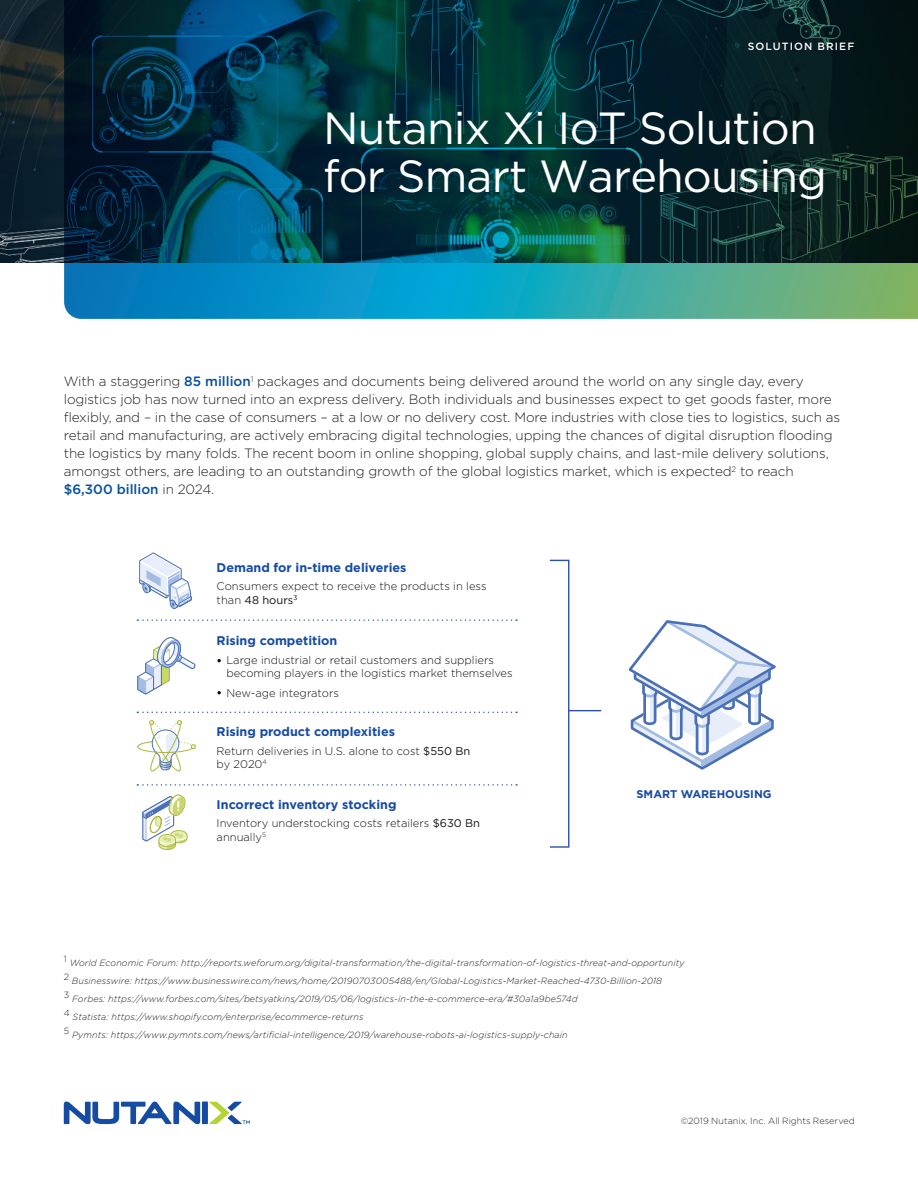
<style>
.page{position:relative;width:918px;height:1188px;background:#fff}
.page>*{position:absolute;margin:0;border:0;box-sizing:border-box;transform-origin:0 0}
.t1{font:45px/48px "Gotham";letter-spacing:-.02em;color:#fff}
.t2{font:300 13.5px/18px "Gotham";letter-spacing:-.01em;color:#241f1f}
.t3{font:700 12.6px "Gotham";color:#154ba3}
.t4{font:300 11.1px/13.4px "Gotham";color:#111213}
.t5{font:700 11.1px "Gotham";color:#154ba3}
.t6{font:500 10.5px "Gotham";letter-spacing:.1em;color:#fff}
.t7{font:italic 300 9px "Gotham";letter-spacing:.01em;color:#241f1f}
.t8{font:300 9px "Gotham";letter-spacing:.005em;color:#241f1f}
.s1{font-weight:500;color:#034ea2}
.s2{font-weight:400}
</style>
<div class="page">
<img style="left:0;top:0;width:64px;height:262px">
<svg style="left:210px;top:1102px;width:40px;height:22px"></svg>
<div style="left:202px;top:1102px;width:6px;height:22px;background:#154ba3"></div>
<svg style="left:64px;top:1102px;width:136px;height:22px"></svg>
<svg style="left:64px;top:0;width:854px;height:319px;background:#0a444f"></svg>
<div style="left:549px;top:560px;width:20px;height:288px;border:1px solid #2d51a4"></div>
<hr style="left:569px;top:710px;width:32px;height:1px;background:#2d51a4">
<svg style="left:137px;top:619px;width:380px;height:2px"></svg>
<svg style="left:137px;top:712px;width:380px;height:1px"></svg>
<svg style="left:137px;top:784px;width:380px;height:2px"></svg>
<svg style="left:217px;top:659px;width:4px;height:3px"></svg>
<svg style="left:217px;top:691px;width:4px;height:3px"></svg>
<svg style="left:137px;top:637px;width:58px;height:58px"></svg>
<svg style="left:142px;top:795px;width:46px;height:55px"></svg>
<svg style="left:137px;top:720px;width:59px;height:52px"></svg>
<svg style="left:139px;top:552px;width:53px;height:57px"></svg>
<svg style="left:628px;top:620px;width:148px;height:150px"></svg>
<p class="t6" style="left:748px;top:39px;width:108px">SOLUTION BRIEF</p>
<h1 class="t1" style="left:323px;top:103px;width:505px">Nutanix Xi IoT Solution for Smart Warehousing</h1>
<p class="t2" style="left:64px;top:372px;width:778px">With a staggering <span class="s1">85 million</span><sup>1</sup> packages and documents being delivered around the world on any single day, every logistics job has now turned into an express delivery. Both individuals and businesses expect to get goods faster, more flexibly, and – in the case of consumers – at a low or no delivery cost. More industries with close ties to logistics, such as retail and manufacturing, are actively embracing digital technologies, upping the chances of digital disruption flooding the logistics by many folds. The recent boom in online shopping, global supply chains, and last-mile delivery solutions, amongst others, are leading to an outstanding growth of the global logistics market, which is expected<sup>2</sup> to reach <span class="s1">$6,300 billion</span> in 2024.</p>
<p class="t3" style="left:217px;top:559px;width:191px">Demand for in-time deliveries</p>
<p class="t4" style="left:217px;top:580px;width:271px">Consumers expect to receive the products in less than <span class="s2">48 hours</span><sup>3</sup></p>
<p class="t3" style="left:217px;top:632px;width:122px">Rising competition</p>
<p class="t4" style="left:226px;top:653px;width:288px">Large industrial or retail customers and suppliers becoming players in the logistics market themselves</p>
<p class="t4" style="left:226px;top:686px;width:114px">New-age integrators</p>
<p class="t3" style="left:217px;top:723px;width:180px">Rising product complexities</p>
<p class="t4" style="left:217px;top:744px;width:255px">Return deliveries in U.S. alone to cost <span class="s2">$550 Bn </span>by 2020<sup>4</sup></p>
<p class="t3" style="left:217px;top:796px;width:181px">Incorrect inventory stocking</p>
<p class="t4" style="left:217px;top:816px;width:265px">Inventory understocking costs retailers <span class="s2">$630 Bn </span>annually<sup>5</sup></p>
<p class="t5" style="left:636px;top:787px;width:137px">SMART WAREHOUSING</p>
<p class="t8" style="left:64px;top:953px;width:5px">1</p>
<p class="t7" style="left:70px;top:957px;width:616px">World Economic Forum: http://reports.weforum.org/digital-transformation/the-digital-transformation-of-logistics-threat-and-opportunity</p>
<p class="t8" style="left:64px;top:971px;width:7px">2</p>
<p class="t7" style="left:72px;top:975px;width:592px">Businesswire: https://www.businesswire.com/news/home/20190703005488/en/Global-Logistics-Market-Reached-4730-Billion-2018</p>
<p class="t8" style="left:64px;top:989px;width:7px">3</p>
<p class="t7" style="left:72px;top:993px;width:507px">Forbes: https://www.forbes.com/sites/betsyatkins/2019/05/06/logistics-in-the-e-commerce-era/#30a1a9be574d</p>
<p class="t8" style="left:64px;top:1007px;width:7px">4</p>
<p class="t7" style="left:73px;top:1011px;width:292px">Statista: https://www.shopify.com/enterprise/ecommerce-returns</p>
<p class="t8" style="left:64px;top:1025px;width:7px">5</p>
<p class="t7" style="left:72px;top:1029px;width:497px">Pymnts: https://www.pymnts.com/news/artificial-intelligence/2019/warehouse-robots-ai-logistics-supply-chain</p>
<p class="t8" style="left:681px;top:1115px;width:176px">©2019 Nutanix, Inc. All Rights Reserved</p>
</div>
